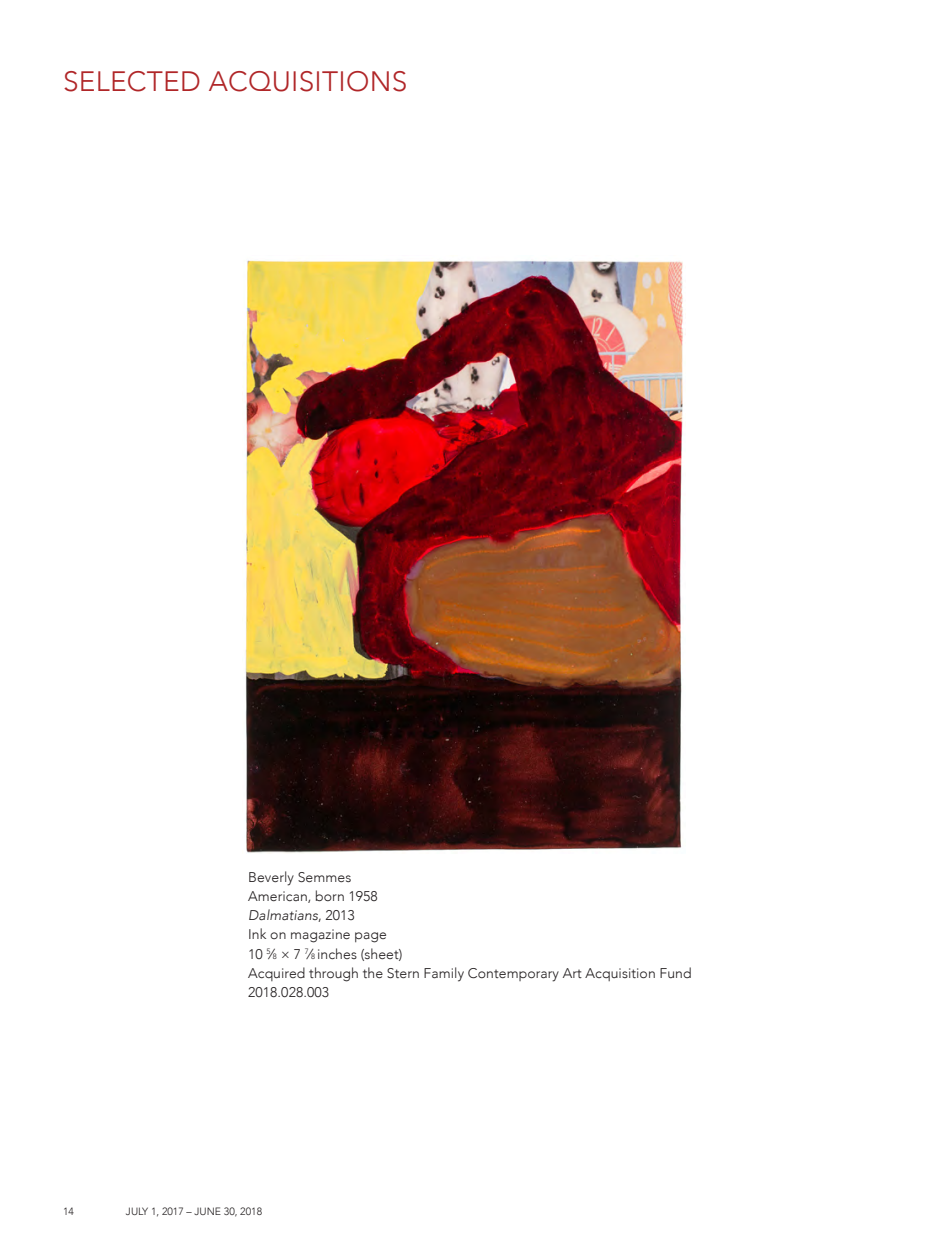
<style>
.page{position:relative;width:945px;height:1260px;background:#fff}
.page>*{position:absolute;margin:0;border:0;box-sizing:border-box;transform-origin:0 0}
.t1{font:300 28px "Avenir";letter-spacing:.01em;color:#b02628}
.t2{font:300 14px "Avenir";letter-spacing:.005em;color:#231f20}
.t3{font:italic 300 14px "Avenir";letter-spacing:.005em;color:#231f20}
.t4{font:300 10.5px "Avenir";color:#231f20}
.s1{font-style:normal}
.s2{font-size:7.7px}
</style>
<div class="page">
<img style="left:245px;top:260px;width:441px;height:594px">
<p class="t1" style="left:63px;top:65px;width:346px">SELECTED ACQUISITIONS</p>
<p class="t2" style="left:248px;top:868px;width:105px">Beverly Semmes</p>
<p class="t2" style="left:248px;top:888px;width:131px">American, born 1958</p>
<p class="t3" style="left:248px;top:907px;width:108px">Dalmatians<span class="s1">, 2013</span></p>
<p class="t2" style="left:248px;top:926px;width:140px">Ink on magazine page</p>
<p class="t2" style="left:248px;top:945px;width:156px">10 <sup>5</sup>⁄<span class="s2">8</span> × 7 <sup>7</sup>⁄<span class="s2">8</span> inches (sheet)</p>
<p class="t2" style="left:248px;top:965px;width:445px">Acquired through the Stern Family Contemporary Art Acquisition Fund</p>
<p class="t2" style="left:248px;top:984px;width:82px">2018.028.003</p>
<p class="t4" style="left:63px;top:1206px;width:12px">14</p>
<p class="t4" style="left:126px;top:1206px;width:138px">JULY 1, 2017 – JUNE 30, 2018</p>
</div>
